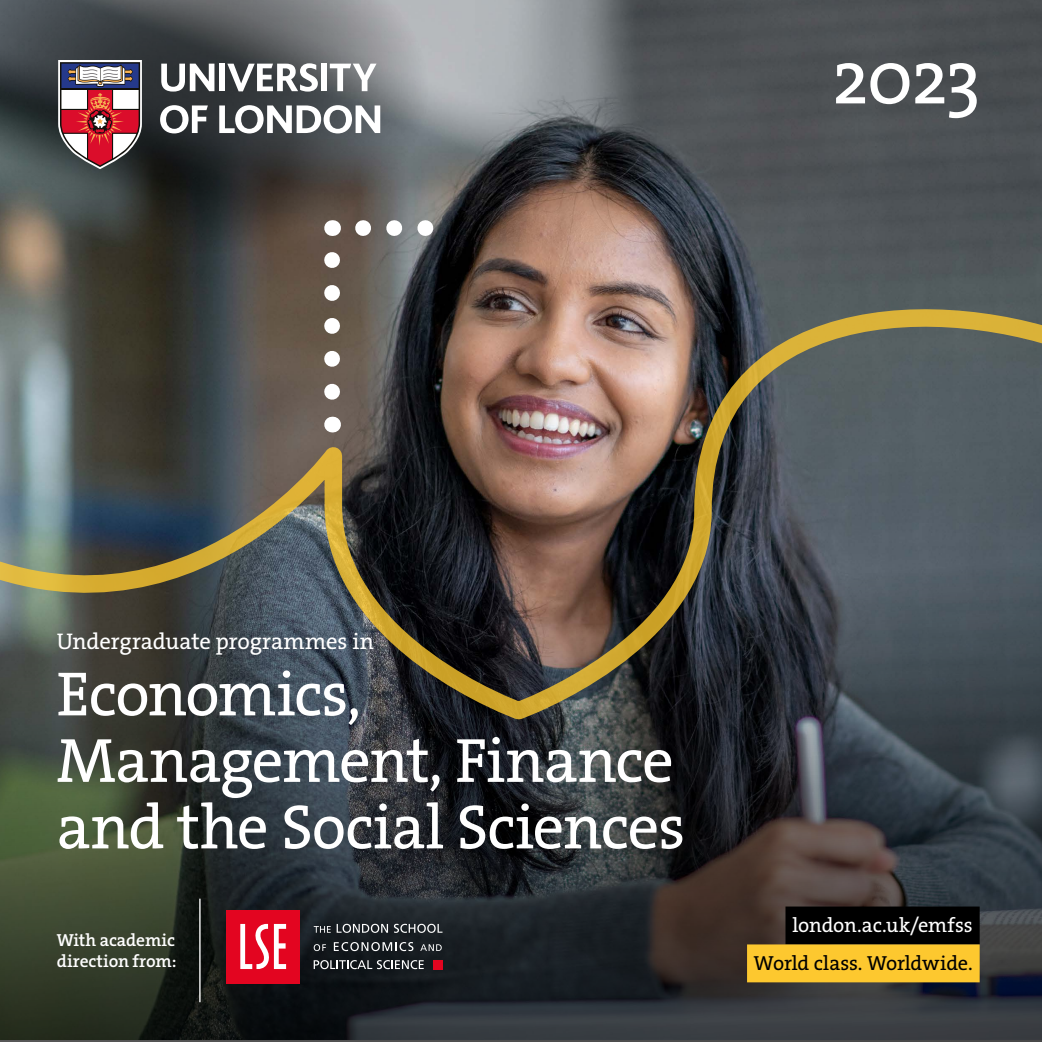
<style>
.page{position:relative;width:1042px;height:1042px;background:#fff}
.page>*{position:absolute;margin:0;border:0;box-sizing:border-box;transform-origin:0 0}
.FC__Date{font:76.12px "The Serif HP5 Plain";color:#fff}
.FC__Programme_title{font:63px/66.5px "The Serif HP5 Plain";letter-spacing:-.02em;color:#fff}
.FC__Cover_title_text{font:22.75px "The Serif HP5 Plain";letter-spacing:-.005em;color:#fff}
.t1{font:20.47px "The Serif HP5 Plain";letter-spacing:-.005em;color:#000}
.t2{font:20.47px "The Serif HP5 Plain";letter-spacing:-.005em;color:#fff}
.t3{font:17.5px/21px "The Serif HP6 Se Bld";letter-spacing:-.005em;color:#fff}
</style>
<div class="page">
<img style="left:0;top:0;width:1042px;height:297px">
<svg style="left:0;top:0;width:429px;height:254px;background:#515353"></svg>
<svg style="left:324px;top:244px;width:16px;height:53px"></svg>
<svg style="left:363px;top:220px;width:78px;height:16px"></svg>
<svg style="left:332px;top:220px;width:1px;height:16px"></svg>
<svg style="left:0;top:721px;width:1042px;height:321px;background:#2f3333"></svg>
<hr style="left:199px;top:898px;width:2px;height:104px;background:#fff">
<img style="left:441px;top:211px;width:285px;height:86px">
<div style="left:227px;top:910px;width:73px;height:73px;background:#e30520"></div>
<svg style="left:240px;top:924px;width:46px;height:45px"></svg>
<svg style="left:314px;top:960px;width:110px;height:9px"></svg>
<div style="left:433px;top:960px;width:9px;height:9px;background:#e30520"></div>
<svg style="left:314px;top:926px;width:17px;height:6px"></svg>
<svg style="left:337px;top:924px;width:51px;height:9px"></svg>
<svg style="left:394px;top:924px;width:48px;height:9px"></svg>
<svg style="left:314px;top:944px;width:12px;height:7px"></svg>
<svg style="left:334px;top:942px;width:79px;height:9px"></svg>
<svg style="left:420px;top:944px;width:22px;height:7px"></svg>
<div style="left:785px;top:906px;width:194px;height:38px;background:#000"></div>
<div style="left:747px;top:944px;width:232px;height:38px;background:#fdc82f"></div>
<img style="left:0;top:297px;width:1042px;height:424px">
<svg style="left:58px;top:60px;width:84px;height:109px"></svg>
<div style="left:219px;top:64px;width:6px;height:27px;background:#fff"></div>
<div style="left:321px;top:64px;width:6px;height:27px;background:#fff"></div>
<svg style="left:219px;top:105px;width:161px;height:28px"></svg>
<svg style="left:330px;top:64px;width:46px;height:27px"></svg>
<svg style="left:161px;top:64px;width:53px;height:28px"></svg>
<svg style="left:227px;top:63px;width:91px;height:29px"></svg>
<svg style="left:160px;top:105px;width:48px;height:28px"></svg>
<p class="FC__Date" style="left:832px;top:28px;width:150px">2023</p>
<p class="FC__Cover_title_text" style="left:57px;top:626px;width:319px">Undergraduate programmes in</p>
<h1 class="FC__Programme_title" style="left:57px;top:661px;width:630px">Economics,<br>Management, Finance and the Social Sciences</h1>
<p class="t3" style="left:57px;top:929px;width:121px">With academic direction from:</p>
<p class="t2" style="left:792px;top:912px;width:182px">london.ac.uk/emfss</p>
<p class="t1" style="left:754px;top:949px;width:220px">World class. Worldwide.</p>
</div>
